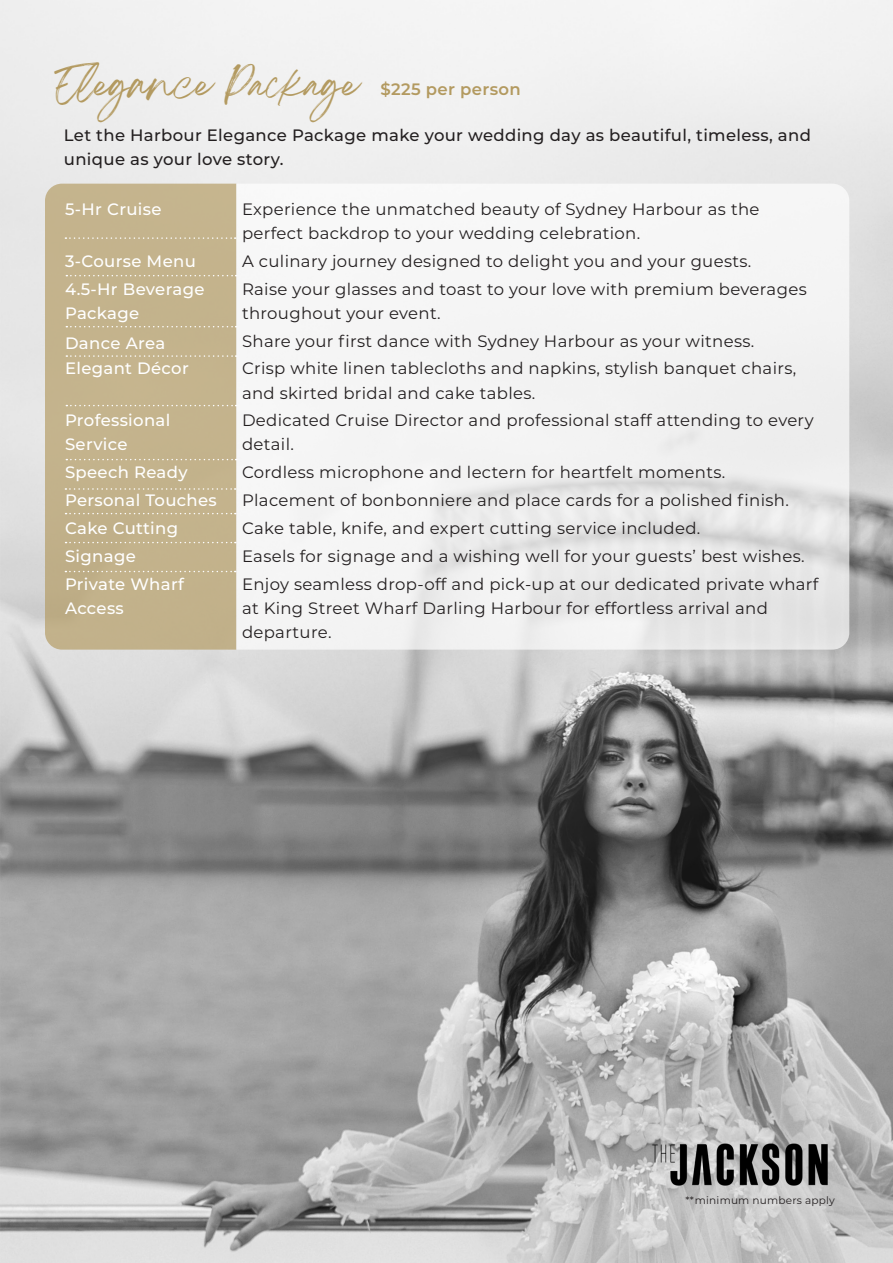
<style>
.page{position:relative;width:893px;height:1263px;background:#fff}
.page>*{position:absolute;margin:0;border:0;box-sizing:border-box;transform-origin:0 0}
.t1{font:31.5px "Breathing Personal Use";color:#b39a60}
.t2{font:16.5px/24px "Montserrat";letter-spacing:.02em;color:#231f20}
.t3{font:500 16.5px/24px "Montserrat";letter-spacing:.02em;color:#fff}
.t4{font:500 16.5px/24px "Montserrat";letter-spacing:.02em;color:#231f20}
.t5{font:600 16.5px "Montserrat";letter-spacing:.02em;color:#b39a60}
.t6{font:10.5px "Montserrat";letter-spacing:.02em;color:#231f20}
</style>
<div class="page">
<img style="left:0;top:0;width:893px;height:1263px">
<div style="left:45px;top:184px;width:191px;height:466px;background:#c4b38c"></div>
<svg style="left:236px;top:184px;width:613px;height:466px;fill:#f4f4f4"></svg>
<img style="left:647px;top:1139px;width:185px;height:50px">
<svg style="left:65px;top:237px;width:171px;height:2px"></svg>
<svg style="left:66px;top:275px;width:171px;height:1px"></svg>
<svg style="left:66px;top:326px;width:171px;height:1px"></svg>
<svg style="left:66px;top:355px;width:171px;height:2px"></svg>
<svg style="left:66px;top:405px;width:171px;height:1px"></svg>
<svg style="left:66px;top:459px;width:171px;height:1px"></svg>
<svg style="left:65px;top:488px;width:171px;height:2px"></svg>
<svg style="left:66px;top:513px;width:170px;height:1px"></svg>
<svg style="left:66px;top:542px;width:170px;height:1px"></svg>
<svg style="left:65px;top:571px;width:171px;height:1px"></svg>
<p class="t1" style="left:54px;top:75px;width:307px">Elegance Package</p>
<p class="t5" style="left:380px;top:78px;width:142px">$225 per person</p>
<p class="t4" style="left:64px;top:123px;width:749px">Let the Harbour Elegance Package make your wedding day as beautiful, timeless, and unique as your love story.</p>
<p class="t3" style="left:65px;top:196px;width:98px">5-Hr Cruise</p>
<p class="t2" style="left:242px;top:196px;width:519px">Experience the unmatched beauty of Sydney Harbour as the perfect backdrop to your wedding celebration.</p>
<p class="t3" style="left:65px;top:248px;width:132px">3-Course Menu</p>
<p class="t2" style="left:242px;top:248px;width:511px">A culinary journey designed to delight you and your guests.</p>
<p class="t3" style="left:65px;top:276px;width:141px">4.5-Hr Beverage<br>Package</p>
<p class="t2" style="left:242px;top:276px;width:566px">Raise your glasses and toast to your love with premium beverages throughout your event.</p>
<p class="t3" style="left:65px;top:331px;width:102px">Dance Area</p>
<p class="t2" style="left:242px;top:328px;width:514px">Share your first dance with Sydney Harbour as your witness.</p>
<p class="t3" style="left:65px;top:356px;width:125px">Elegant Décor</p>
<p class="t2" style="left:242px;top:356px;width:556px">Crisp white linen tablecloths and napkins, stylish banquet chairs, and skirted bridal and cake tables.</p>
<p class="t3" style="left:65px;top:408px;width:107px">Professional<br>Service</p>
<p class="t2" style="left:242px;top:408px;width:573px">Dedicated Cruise Director and professional staff attending to every detail.</p>
<p class="t3" style="left:65px;top:460px;width:124px">Speech Ready</p>
<p class="t2" style="left:242px;top:460px;width:485px">Cordless microphone and lectern for heartfelt moments.</p>
<p class="t3" style="left:65px;top:488px;width:153px">Personal Touches</p>
<p class="t2" style="left:242px;top:488px;width:548px">Placement of bonbonniere and place cards for a polished finish.</p>
<p class="t3" style="left:65px;top:516px;width:115px">Cake Cutting</p>
<p class="t2" style="left:242px;top:516px;width:460px">Cake table, knife, and expert cutting service included.</p>
<p class="t3" style="left:65px;top:544px;width:72px">Signage</p>
<p class="t2" style="left:242px;top:544px;width:564px">Easels for signage and a wishing well for your guests’ best wishes.</p>
<p class="t3" style="left:65px;top:572px;width:120px">Private Wharf<br>Access</p>
<p class="t2" style="left:242px;top:572px;width:578px">Enjoy seamless drop-off and pick-up at our dedicated private wharf at King Street Wharf Darling Harbour for effortless arrival and departure.</p>
<p class="t6" style="left:685px;top:1193px;width:151px">**minimum numbers apply</p>
</div>
